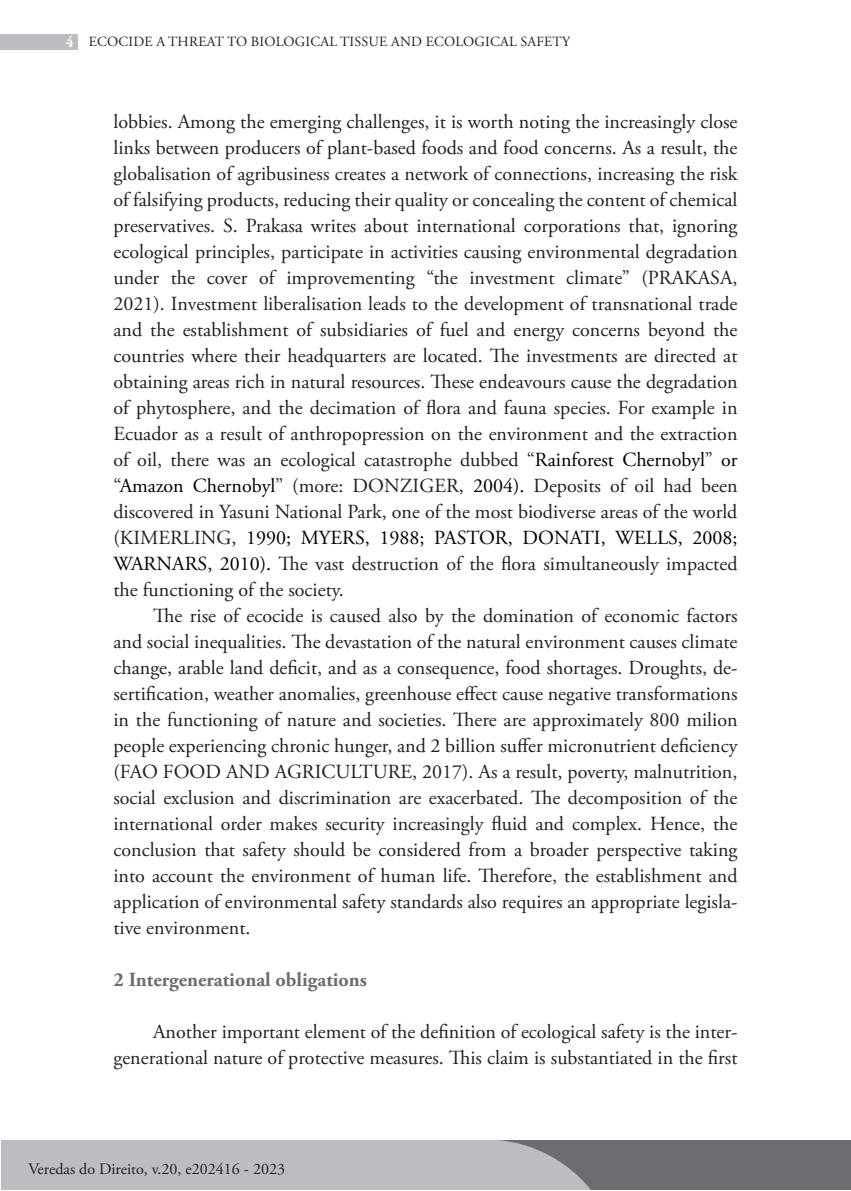
<style>
.page{position:relative;width:851px;height:1191px;background:#fff}
.page>*{position:absolute;margin:0;border:0;box-sizing:border-box;transform-origin:0 0}
.t1{font:20px/26px "Adobe Garamond Pro";color:#231f20;text-align:justify}
.t2{font:700 20px "Adobe Garamond Pro";color:#6c6d70}
.t3{font:16px "Adobe Garamond Pro";color:#231f20}
.t4{font:14px "Adobe Garamond Pro";letter-spacing:.015em;color:#231f20}
.s1{font-weight:700;font-size:16px;color:#fff}
.s2{color:#000001}
</style>
<div class="page">
<div style="left:1px;top:1140px;width:849px;height:50px;background:#6c6d70"></div>
<div style="left:0;top:34px;width:77px;height:16px;background:#bcbdc0"></div>
<div style="left:1px;top:1140px;width:590px;height:50px;background:#bcbdc0"></div>
<p class="t4" style="left:65px;top:34px;width:506px"><span class="s1">4</span> ECOCIDE A THREAT TO BIOLOGICAL TISSUE AND ECOLOGICAL SAFETY</p>
<p class="t1" style="left:113px;top:109px;width:625px">lobbies. Among the emerging challenges, it is worth noting the increasingly close links between producers of plant-based foods and food concerns. As a result, the globalisation of agribusiness creates a network of connections, increasing the risk of falsifying products, reducing their quality or concealing the content of chemical preservatives. S. Prakasa writes about international corporations that, ignoring ecological principles, participate in activities causing environmental degradation under the cover of improvementing “the investment climate” (PRAKASA, 2021). Investment liberalisation leads to the development of transnational trade and the establishment of subsidiaries of fuel and energy concerns beyond the countries where their headquarters are located. The investments are directed at obtaining areas rich in natural resources. These endeavours cause the degradation of phytosphere, and the decimation of flora and fauna species. For example in Ecuador as a result of anthropopression on the environment and the extraction of oil, there was an ecological catastrophe dubbed “<span class="s2">Rainforest Chernobyl</span>” <span class="s2">or </span>“<span class="s2">Amazon Chernobyl</span>” (more: DONZIGER, <span class="s2">2004).</span> Deposits of oil had been discovered in Yasuni National Park, one of the most biodiverse areas of the world (KIMERLING, <span class="s2">1990; MYERS, 1988; PASTOR, DONATI, WELLS, 2008; WARNARS, 2010).</span> The vast destruction of the flora simultaneously impacted the functioning of the society.</p>
<p class="t1" style="left:113px;top:603px;width:625px;text-indent:40px">The rise of ecocide is caused also by the domination of economic factors and social inequalities. The devastation of the natural environment causes climate change, arable land deficit, and as a consequence, food shortages. Droughts, de&shy;sertification, weather anomalies, greenhouse effect cause negative transformations in the functioning of nature and societies. There are approximately 800 milion people experiencing chronic hunger, and 2 billion suffer micronutrient deficiency (FAO FOOD AND AGRICULTURE, 2017). As a result, poverty, malnutrition, social exclusion and discrimination are exacerbated. The decomposition of the international order makes security increasingly fluid and complex. Hence, the conclusion that safety should be considered from a broader perspective taking into account the environment of human life. Therefore, the establishment and application of environmental safety standards also requires an appropriate legisla&shy;tive environment.</p>
<p class="t2" style="left:113px;top:968px;width:255px">2 Intergenerational obligations</p>
<p class="t1" style="left:113px;top:1019px;width:625px;text-align:right">Another important element of the definition of ecological safety is the inter&shy;generational nature of protective measures. This claim is substantiated in the first</p>
<p class="t3" style="left:28px;top:1159px;width:258px">Veredas do Direito, v.20, e202416 - 2023</p>
</div>
